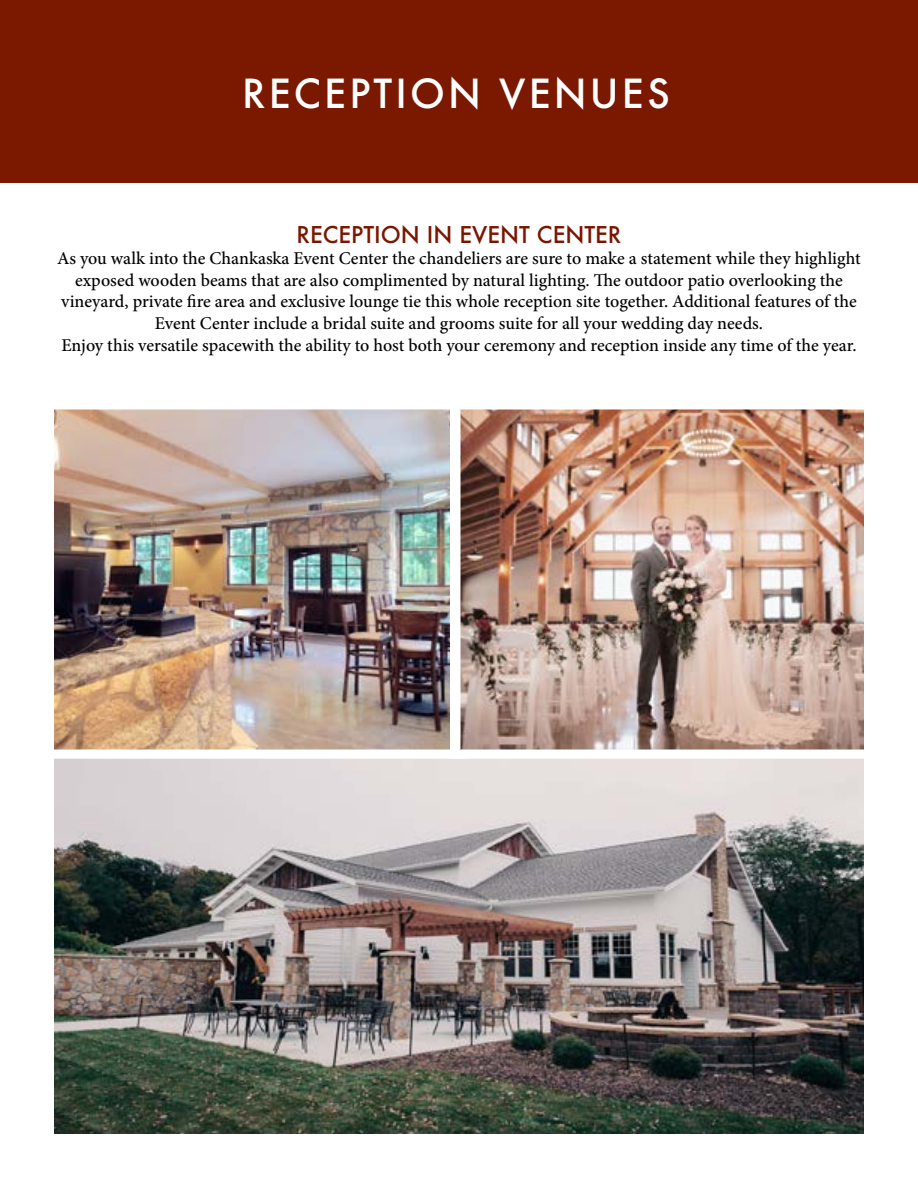
<style>
.page{position:relative;width:918px;height:1188px;background:#fff}
.page>*{position:absolute;margin:0;border:0;box-sizing:border-box;transform-origin:0 0}
.t1{font:500 39px "Futura";letter-spacing:.08em;color:#fff}
.t2{font:500 22.5px "Futura";color:#7a1600}
.t3{font:500 18px/21.6px "Minion Pro";color:#000;text-align:center}
</style>
<div class="page">
<img style="left:54px;top:763px;width:810px;height:371px">
<img style="left:54px;top:409px;width:392px;height:354px">
<img style="left:446px;top:409px;width:418px;height:354px">
<hr style="left:458px;top:410px;width:2px;height:340px;background:#fff">
<hr style="left:54px;top:750px;width:810px;height:3px;background:#fff">
<div style="left:0;top:0;width:918px;height:182px;background:#7a1800"></div>
<h1 class="t1" style="left:242px;top:67px;width:429px">RECEPTION VENUES</h1>
<p class="t2" style="left:296px;top:219px;width:327px">RECEPTION IN EVENT CENTER</p>
<p class="t3" style="left:57px;top:248px;width:805px">As you walk into the Chankaska Event Center the chandeliers are sure to make a statement while they highlight exposed wooden beams that are also complimented by natural lighting. The outdoor patio overlooking the vineyard, private fire area and exclusive lounge tie this whole reception site together. Additional features of the Event Center include a bridal suite and grooms suite for all your wedding day needs.<br>Enjoy this versatile spacewith the ability to host both your ceremony and reception inside any time of the year.</p>
</div>
